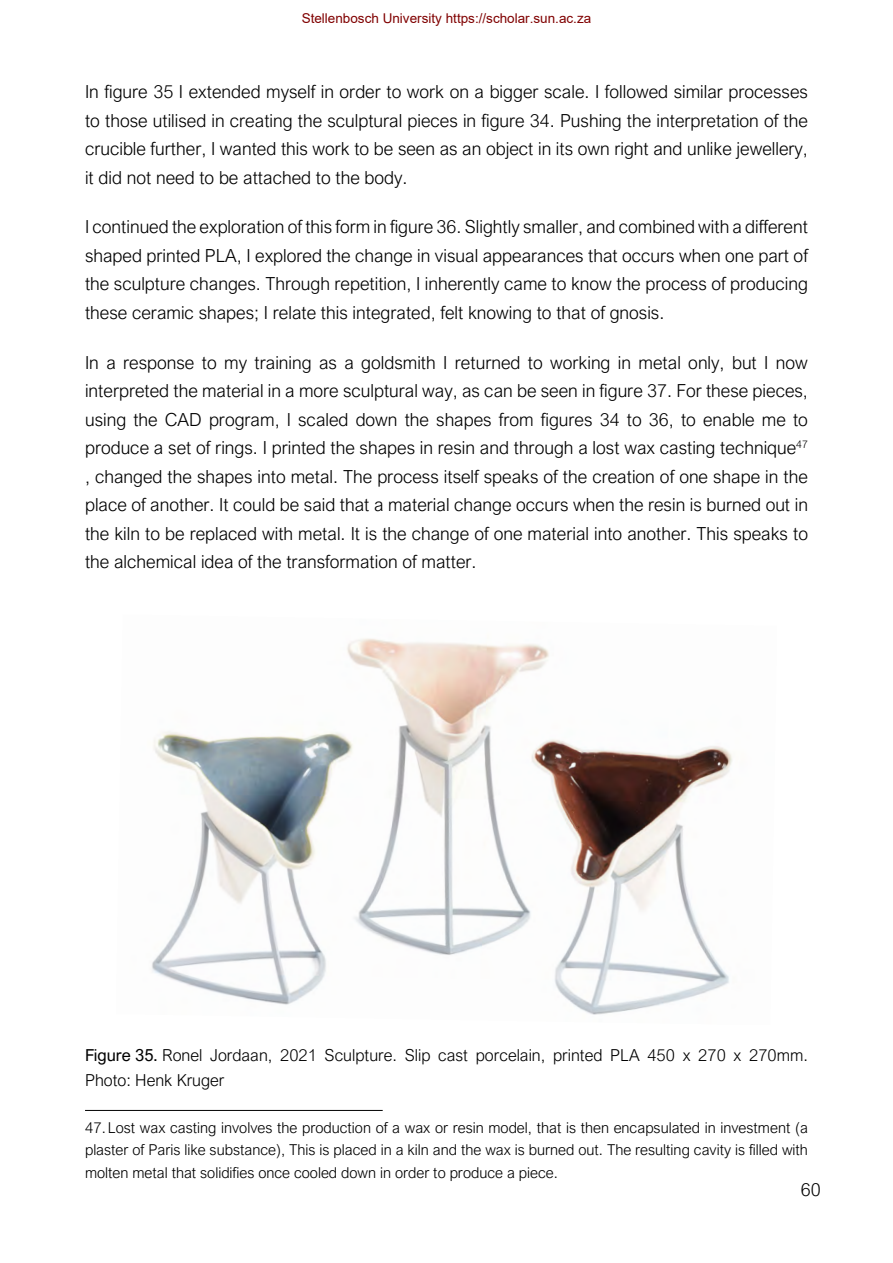
<style>
.page{position:relative;width:893px;height:1263px;background:#fff}
.page>*{position:absolute;margin:0;border:0;box-sizing:border-box;transform-origin:0 0}
.t1{font:300 18px/28.5px "Arial Nova";color:#000;text-align:justify}
.t2{font:300 16.5px/24.8px "Arial Nova";color:#000}
.Footnote_Style{font:300 15px/22.5px "Arial Nova";color:#000;text-align:justify}
.t3{font:13.5px "Arial";color:#800000}
.s1{font-weight:400}
</style>
<div class="page">
<hr style="left:85px;top:1110px;width:298px;height:1px;background:#000">
<img style="left:152px;top:638px;width:580px;height:377px">
<p class="t3" style="left:302px;top:9px;width:291px">Stellenbosch University https://scholar.sun.ac.za</p>
<p class="t1" style="left:85px;top:78px;width:724px">In figure 35 I extended myself in order to work on a bigger scale. I followed similar processes to those utilised in creating the sculptural pieces in figure 34. Pushing the interpretation of the crucible further, I wanted this work to be seen as an object in its own right and unlike jewellery, it did not need to be attached to the body.</p>
<p class="t1" style="left:85px;top:213px;width:724px">I continued the exploration of this form in figure 36. Slightly smaller, and combined with a different shaped printed PLA, I explored the change in visual appearances that occurs when one part of the sculpture changes. Through repetition, I inherently came to know the process of producing these ceramic shapes; I relate this integrated, felt knowing to that of gnosis.</p>
<p class="t1" style="left:85px;top:348px;width:724px">In a response to my training as a goldsmith I returned to working in metal only, but I now interpreted the material in a more sculptural way, as can be seen in figure 37. For these pieces, using the CAD program, I scaled down the shapes from figures 34 to 36, to enable me to produce a set of rings. I printed the shapes in resin and through a lost wax casting technique<sup>47 </sup>, changed the shapes into metal. The process itself speaks of the creation of one shape in the place of another. It could be said that a material change occurs when the resin is burned out in the kiln to be replaced with metal. It is the change of one material into another. This speaks to the alchemical idea of the transformation of matter.</p>
<p class="t2" style="left:85px;top:1043px;width:724px"><span class="s1">Figure 35.</span> Ronel Jordaan, 2021 Sculpture. Slip cast porcelain, printed PLA 450 x 270 x 270mm.<br>Photo: Henk Kruger</p>
<p class="Footnote_Style" style="left:85px;top:1116px;width:724px">47.Lost wax casting involves the production of a wax or resin model, that is then encapsulated in investment (a plaster of Paris like substance), This is placed in a kiln and the wax is burned out. The resulting cavity is filled with molten metal that solidifies once cooled down in order to produce a piece.</p>
<p class="t1" style="left:801px;top:1175px;width:22px">60</p>
</div>
